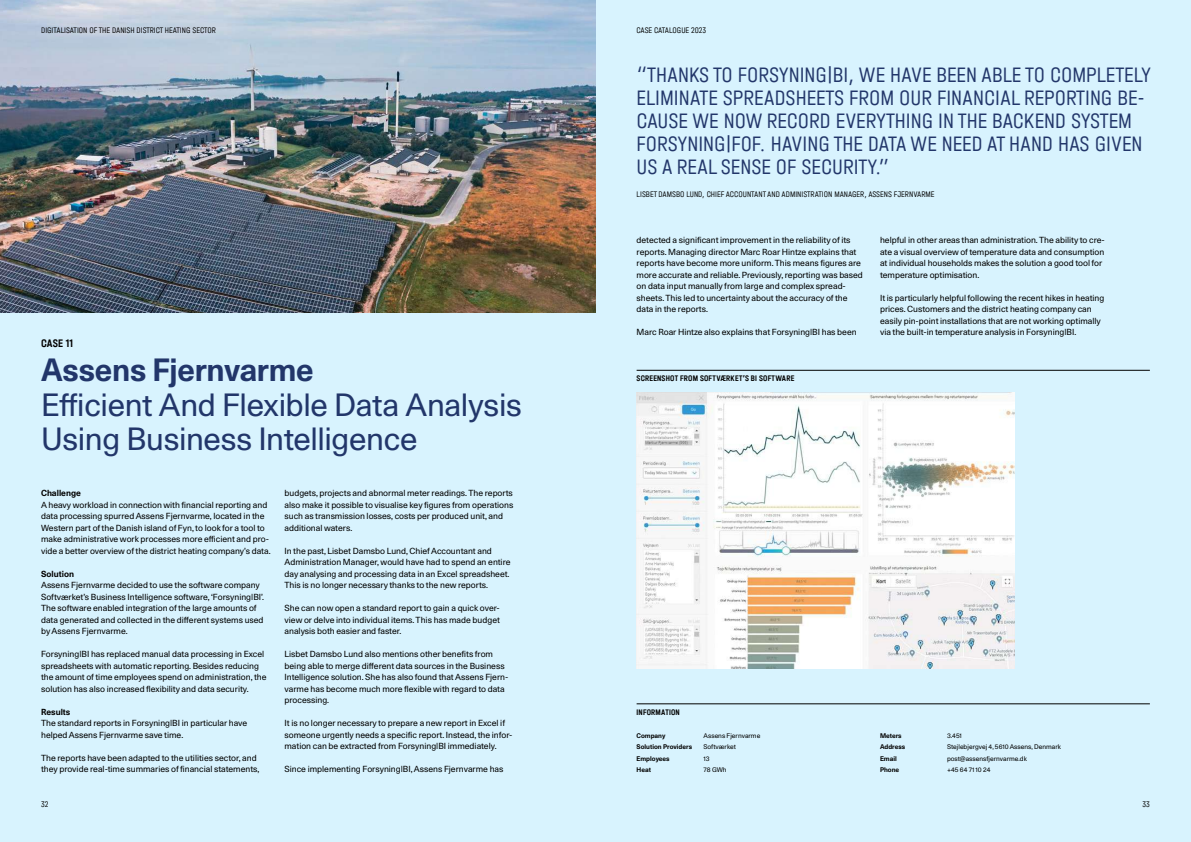
<style>
.page{position:relative;width:1191px;height:842px;background:#fff}
.page>*{position:absolute;margin:0;border:0;box-sizing:border-box;transform-origin:0 0}
.t1{font:31px/34.5px "Unica 77 LL";letter-spacing:-.01em;color:#22366a}
.t2{font:700 31px "Unica 77 LL";letter-spacing:-.01em;color:#22366a}
.t3{font:300 22px/23px "Halvar Eng";color:#22366a}
.t4{font:500 11.5px "Halvar Eng";letter-spacing:.01em;color:#000}
.t5{font:8.5px/11.5px "Unica 77 LL";color:#000}
.t6{font:300 8.5px "Halvar Eng";color:#000}
.t7{font:500 8.5px "Halvar Eng";letter-spacing:.025em;color:#000}
.t8{font:700 8.5px "Unica 77 LL";color:#000}
.t9{font:6.5px/11.5px "Unica 77 LL";color:#000}
.t10{font:700 6.5px/11.5px "Unica 77 LL";color:#000}
</style>
<div class="page">
<div style="left:0;top:0;width:595px;height:842px;background:#d8f3fe"></div>
<div style="left:595px;top:0;width:596px;height:842px;background:#d8f3fe"></div>
<img style="left:0;top:0;width:595px;height:312px">
<hr style="left:636px;top:370px;width:513px;height:1px;background:#000">
<hr style="left:636px;top:703px;width:513px;height:1px;background:#000">
<img style="left:636px;top:393px;width:379px;height:276px">
<p class="t6" style="left:41px;top:25px;width:176px">DIGITALISATION OF THE DANISH DISTRICT HEATING SECTOR</p>
<p class="t6" style="left:636px;top:25px;width:71px">CASE CATALOGUE 2023</p>
<p class="t3" style="left:636px;top:63px;width:516px">“THANKS TO FORSYNING|BI, WE HAVE BEEN ABLE TO COMPLETELY ELIMINATE SPREADSHEETS FROM OUR FINANCIAL REPORTING BE-CAUSE WE NOW RECORD EVERYTHING IN THE BACKEND SYSTEM FORSYNING|FOF. HAVING THE DATA WE NEED AT HAND HAS GIVEN US A REAL SENSE OF SECURITY.”</p>
<p class="t6" style="left:636px;top:190px;width:299px">LISBET DAMSBO LUND, CHIEF ACCOUNTANT AND ADMINISTRATION MANAGER, ASSENS FJERNVARME</p>
<h3 class="t4" style="left:41px;top:336px;width:34px">CASE 11</h3>
<h1 class="t2" style="left:41px;top:349px;width:274px">Assens Fjernvarme</h1>
<h1 class="t1" style="left:41px;top:387px;width:482px">Efficient And Flexible Data Analysis<br>Using Business Intelligence</h1>
<p class="t8" style="left:41px;top:487px;width:41px">Challenge</p>
<p class="t5" style="left:41px;top:499px;width:231px">A heavy workload in connection with financial reporting and data processing spurred Assens Fjernvarme, located in the Western part of the Danish island of Fyn, to look for a tool to make administrative work processes more efficient and pro&shy;vide a better overview of the district heating company’s data.</p>
<p class="t8" style="left:41px;top:568px;width:34px">Solution</p>
<p class="t5" style="left:41px;top:579px;width:224px">Assens Fjernvarme decided to use the software company Softværket’s Business Intelligence software, ‘Forsyning|BI’.<br>The software enabled integration of the large amounts of data generated and collected in the different systems used by Assens Fjernvarme.</p>
<p class="t5" style="left:41px;top:648px;width:227px">Forsyning|BI has replaced manual data processing in Excel spreadsheets with automatic reporting. Besides reducing the amount of time employees spend on administration, the solution has also increased flexibility and data security.</p>
<p class="t8" style="left:41px;top:706px;width:31px">Results</p>
<p class="t5" style="left:41px;top:717px;width:208px">The standard reports in Forsyning|BI in particular have helped Assens Fjernvarme save time.</p>
<p class="t5" style="left:41px;top:752px;width:220px">The reports have been adapted to the utilities sector, and they provide real-time summaries of financial statements,</p>
<p class="t5" style="left:284px;top:487px;width:230px">budgets, projects and abnormal meter readings. The reports also make it possible to visualise key figures from operations such as transmission losses, costs per produced unit, and additional waters.</p>
<p class="t5" style="left:284px;top:545px;width:227px">In the past, Lisbet Damsbo Lund, Chief Accountant and Administration Manager, would have had to spend an entire day analysing and processing data in an Excel spreadsheet.<br>This is no longer necessary thanks to the new reports.</p>
<p class="t5" style="left:284px;top:602px;width:217px;text-align:justify">She can now open a standard report to gain a quick over&shy;view or delve into individual items. This has made budget analysis both easier and faster.</p>
<p class="t5" style="left:284px;top:648px;width:225px">Lisbet Damsbo Lund also mentions other benefits from being able to merge different data sources in the Business Intelligence solution. She has also found that Assens Fjern&shy;varme has become much more flexible with regard to data processing.</p>
<p class="t5" style="left:284px;top:717px;width:229px">It is no longer necessary to prepare a new report in Excel if someone urgently needs a specific report. Instead, the infor&shy;mation can be extracted from Forsyning|BI immediately.</p>
<p class="t5" style="left:284px;top:763px;width:220px">Since implementing Forsyning|BI, Assens Fjernvarme has</p>
<p class="t5" style="left:636px;top:234px;width:228px">detected a significant improvement in the reliability of its reports. Managing director Marc Roar Hintze explains that reports have become more uniform. This means figures are more accurate and reliable. Previously, reporting was based on data input manually from large and complex spread&shy;sheets. This led to uncertainty about the accuracy of the data in the reports.</p>
<p class="t5" style="left:636px;top:326px;width:222px">Marc Roar Hintze also explains that Forsyning|BI has been</p>
<p class="t7" style="left:636px;top:373px;width:159px">SCREENSHOT FROM SOFTVÆRKET’S BI SOFTWARE</p>
<p class="t5" style="left:880px;top:234px;width:226px">helpful in other areas than administration. The ability to cre&shy;ate a visual overview of temperature data and consumption at individual households makes the solution a good tool for temperature optimisation.</p>
<p class="t5" style="left:880px;top:292px;width:226px">It is particularly helpful following the recent hikes in heating prices. Customers and the district heating company can easily pin-point installations that are not working optimally via the built-in temperature analysis in Forsyning|BI.</p>
<p class="t7" style="left:636px;top:707px;width:45px">INFORMATION</p>
<p class="t10" style="left:636px;top:730px;width:57px">Company<br>Solution Providers<br>Employees<br>Heat</p>
<p class="t10" style="left:880px;top:730px;width:27px">Meters<br>Address<br>Email<br>Phone</p>
<p class="t9" style="left:703px;top:730px;width:58px">Assens Fjernvarme<br>Softværket<br>13<br>78 GWh</p>
<p class="t9" style="left:947px;top:730px;width:116px">3.451<br>Stejlebjergvej 4, 5610 Assens, Denmark post@assensfjernvarme.dk<br>+45 64 71 10 24</p>
<p class="t6" style="left:41px;top:799px;width:9px">32</p>
<p class="t6" style="left:1142px;top:799px;width:9px">33</p>
</div>
